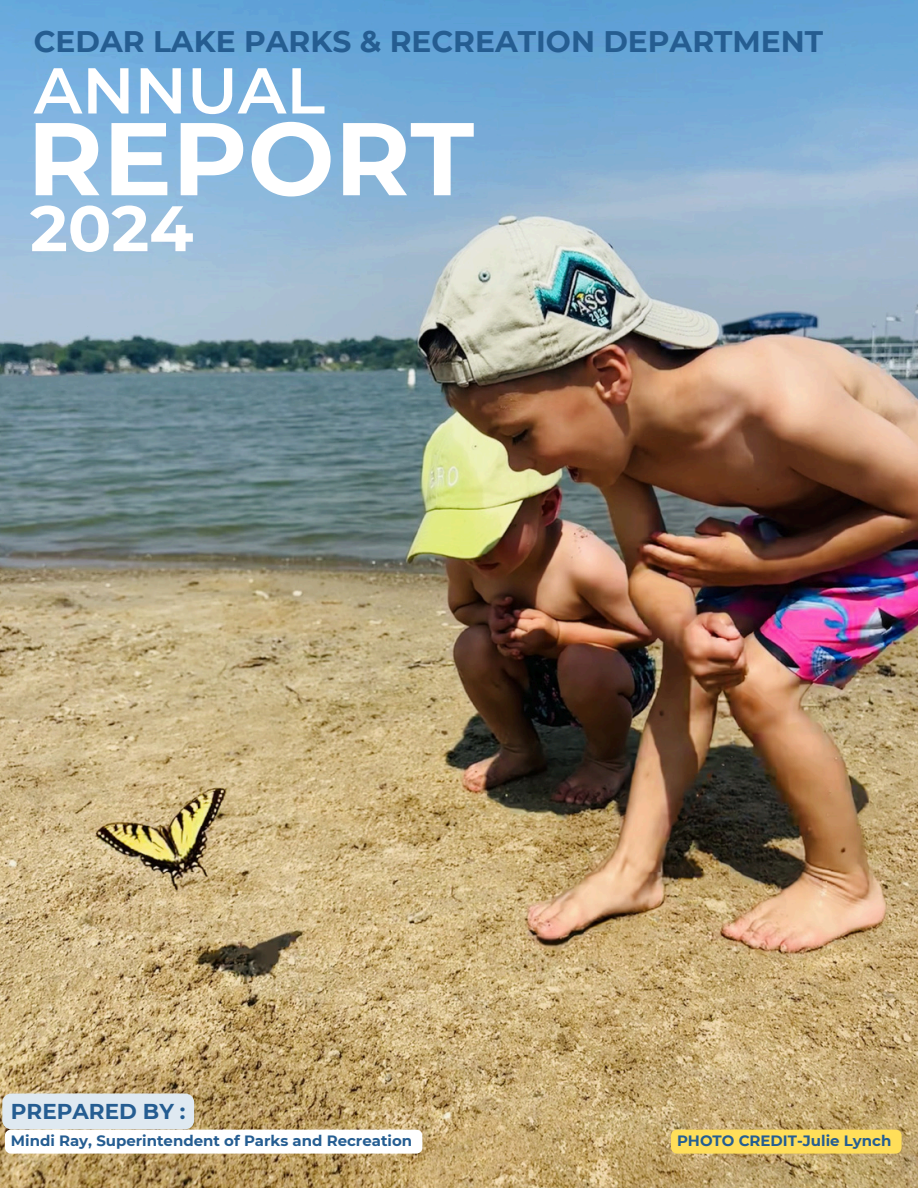
<style>
.page{position:relative;width:918px;height:1188px;background:#fff}
.page>*{position:absolute;margin:0;border:0;box-sizing:border-box;transform-origin:0 0}
.t1{font:700 103.2px "Montserrat";color:#fff}
.t2{font:600 64.65px "Montserrat";color:#fff}
.t3{font:700 64.2px "Montserrat";color:#fff}
.t4{font:700 29.7px "Montserrat";color:#255d91}
.t5{font:700 21.45px "Montserrat";color:#255d91}
.t6{font:700 15px "Montserrat";color:#255d91}
</style>
<div class="page">
<img style="left:664px;top:0;width:254px;height:1188px">
<img style="left:635px;top:0;width:29px;height:1188px">
<img style="left:0;top:0;width:635px;height:1188px">
<img style="left:0;top:328px;width:918px;height:342px">
<img style="left:0;top:0;width:318px;height:318px">
<div style="left:5px;top:1130px;width:417px;height:24px;background:#fff;border-radius:6px"></div>
<div style="left:2px;top:1093px;width:192px;height:36px;background:#dfe9f1"></div>
<div style="left:671px;top:1130px;width:231px;height:24px;background:#ffde59;border-radius:6px"></div>
<p class="t4" style="left:34px;top:23px;width:791px">CEDAR LAKE PARKS &amp; RECREATION DEPARTMENT</p>
<p class="t2" style="left:34px;top:51px;width:293px">ANNUAL</p>
<h4 class="t1" style="left:27px;top:95px;width:449px">REPORT</h4>
<h1 class="t3" style="left:30px;top:189px;width:165px">2024</h1>
<h2 class="t5" style="left:11px;top:1098px;width:176px">PREPARED BY :</h2>
<h2 class="t6" style="left:11px;top:1132px;width:403px">Mindi Ray, Superintendent of Parks and Recreation</h2>
<p class="t6" style="left:677px;top:1132px;width:216px">PHOTO CREDIT-Julie Lynch</p>
</div>
